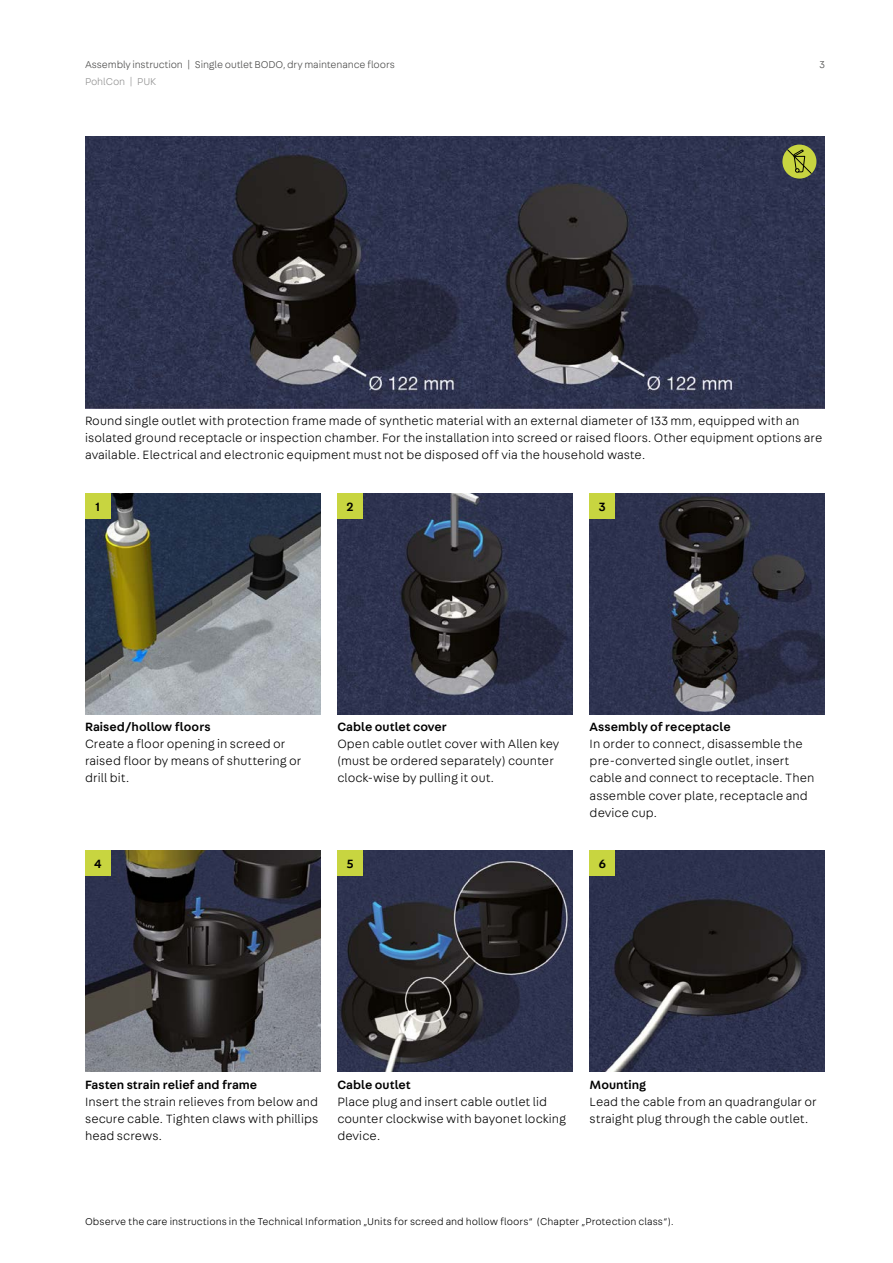
<style>
.page{position:relative;width:893px;height:1263px;background:#fff}
.page>*{position:absolute;margin:0;border:0;box-sizing:border-box;transform-origin:0 0}
.t1{font:300 12.75px/17px "Fabriga";letter-spacing:.005em;color:#000}
.t2{font:500 12.75px "Fabriga";letter-spacing:.005em;color:#000}
.t3{font:300 10.5px "Fabriga";letter-spacing:.005em;color:#000}
.t4{font:300 10.5px "Fabriga";letter-spacing:-.01em;color:#4a4a49}
.t5{font:300 10.5px "Fabriga";letter-spacing:-.01em;color:#929292}
</style>
<div class="page">
<img style="left:590px;top:850px;width:235px;height:221px">
<img style="left:337px;top:850px;width:236px;height:221px">
<img style="left:85px;top:850px;width:235px;height:221px">
<img style="left:590px;top:493px;width:235px;height:221px">
<img style="left:337px;top:493px;width:236px;height:221px">
<img style="left:85px;top:493px;width:235px;height:221px">
<img style="left:85px;top:136px;width:740px;height:272px">
<div style="left:85px;top:493px;width:26px;height:26px;background:#c8d540"></div>
<div style="left:85px;top:850px;width:26px;height:26px;background:#c8d540"></div>
<div style="left:337px;top:493px;width:26px;height:26px;background:#c8d540"></div>
<div style="left:337px;top:850px;width:26px;height:26px;background:#c8d540"></div>
<div style="left:590px;top:493px;width:25px;height:26px;background:#c8d540"></div>
<div style="left:590px;top:850px;width:25px;height:26px;background:#c8d540"></div>
<svg style="left:782px;top:145px;width:34px;height:34px"></svg>
<p class="t4" style="left:85px;top:58px;width:311px">Assembly instruction | Single outlet BODO, dry maintenance floors</p>
<p class="t5" style="left:85px;top:75px;width:73px">PohlCon | PUK</p>
<p class="t4" style="left:819px;top:58px;width:7px">3</p>
<p class="t1" style="left:85px;top:412px;width:739px">Round single outlet with protection frame made of synthetic material with an external diameter of 133 mm, equipped with an isolated ground receptacle or inspection chamber. For the installation into screed or raised floors. Other equipment options are available. Electrical and electronic equipment must not be disposed off via the household waste.</p>
<p class="t2" style="left:96px;top:498px;width:6px">1</p>
<p class="t2" style="left:346px;top:498px;width:9px">2</p>
<p class="t2" style="left:599px;top:498px;width:8px">3</p>
<p class="t2" style="left:85px;top:718px;width:127px">Raised/hollow floors</p>
<p class="t1" style="left:85px;top:735px;width:218px">Create a floor opening in screed or raised floor by means of shuttering or drill bit.</p>
<p class="t2" style="left:94px;top:855px;width:9px">4</p>
<p class="t2" style="left:337px;top:718px;width:111px">Cable outlet cover</p>
<p class="t1" style="left:337px;top:735px;width:224px">Open cable outlet cover with Allen key (must be ordered separately) counter clock-wise by pulling it out.</p>
<p class="t2" style="left:347px;top:855px;width:8px">5</p>
<p class="t2" style="left:590px;top:718px;width:143px">Assembly of receptacle</p>
<p class="t1" style="left:590px;top:735px;width:226px">In order to connect, disassemble the pre-converted single outlet, insert cable and connect to receptacle. Then assemble cover plate, receptacle and device cup.</p>
<p class="t2" style="left:599px;top:855px;width:9px">6</p>
<p class="t2" style="left:85px;top:1076px;width:174px">Fasten strain relief and frame</p>
<p class="t1" style="left:85px;top:1093px;width:235px;text-align:justify">Insert the strain relieves from below and secure cable. Tighten claws with phillips head screws.</p>
<p class="t2" style="left:337px;top:1076px;width:75px">Cable outlet</p>
<p class="t1" style="left:337px;top:1093px;width:231px">Place plug and insert cable outlet lid counter clockwise with bayonet locking device.</p>
<p class="t2" style="left:590px;top:1076px;width:58px">Mounting</p>
<p class="t1" style="left:590px;top:1093px;width:229px">Lead the cable from an quadrangular or straight plug through the cable outlet.</p>
<p class="t3" style="left:85px;top:1215px;width:590px">Observe the care instructions in the Technical Information „Units for screed and hollow floors“ (Chapter „Protection class“).</p>
</div>
